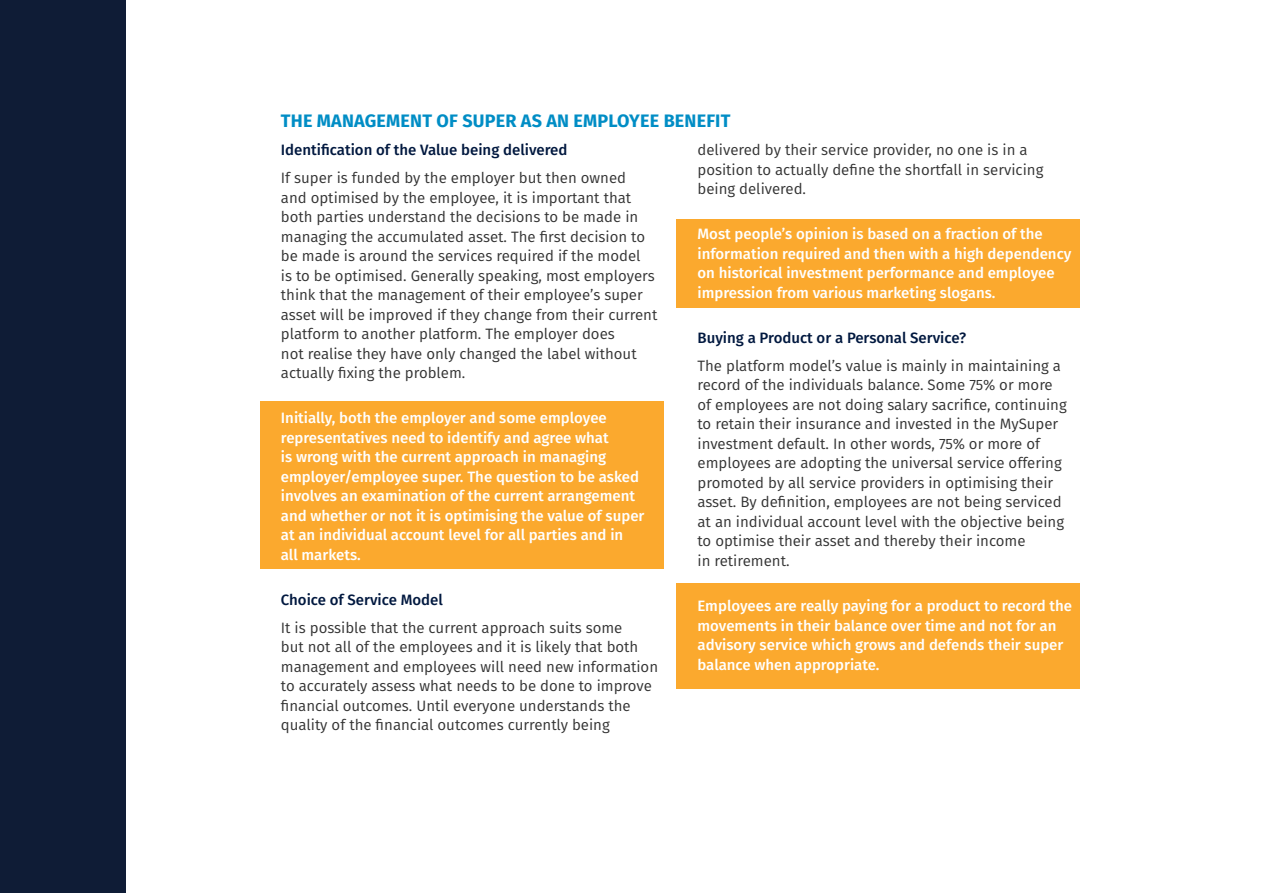
<style>
.page{position:relative;width:1263px;height:893px;background:#fff}
.page>*{position:absolute;margin:0;border:0;box-sizing:border-box;transform-origin:0 0}
.t1{font:700 18px "Fira Sans";letter-spacing:.01em;color:#008dc5}
.t2{font:15px/19.5px "Fira Sans";color:#333}
.t3{font:500 15px/19.5px "Fira Sans";color:#fff}
.t4{font:500 15px "Fira Sans";color:#00183f}
</style>
<div class="page">
<div style="left:676px;top:583px;width:404px;height:106px;background:#fba92e"></div>
<div style="left:260px;top:401px;width:403px;height:168px;background:#fba92e"></div>
<div style="left:676px;top:220px;width:404px;height:88px;background:#fba92e"></div>
<div style="left:0;top:0;width:125px;height:893px;background:#0f1c36"></div>
<p class="t1" style="left:281px;top:106px;width:451px">THE MANAGEMENT OF SUPER AS AN EMPLOYEE BENEFIT</p>
<p class="t4" style="left:281px;top:138px;width:288px">Identification of the Value being delivered</p>
<p class="t2" style="left:281px;top:168px;width:378px">If super is funded by the employer but then owned<br>and optimised by the employee, it is important that both parties understand the decisions to be made in managing the accumulated asset. The first decision to be made is around the services required if the model<br>is to be optimised. Generally speaking, most employers think that the management of their employee’s super asset will be improved if they change from their current platform to another platform. The employer does<br>not realise they have only changed the label without actually fixing the problem.</p>
<p class="t3" style="left:281px;top:408px;width:365px">Initially, both the employer and some employee representatives need to identify and agree what<br>is wrong with the current approach in managing employer/employee super. The question to be asked involves an examination of the current arrangement and whether or not it is optimising the value of super at an individual account level for all parties and in<br>all markets.</p>
<p class="t4" style="left:281px;top:588px;width:163px">Choice of Service Model</p>
<p class="t2" style="left:281px;top:618px;width:379px">It is possible that the current approach suits some<br>but not all of the employees and it is likely that both management and employees will need new information to accurately assess what needs to be done to improve financial outcomes. Until everyone understands the quality of the financial outcomes currently being</p>
<p class="t2" style="left:697px;top:140px;width:347px">delivered by their service provider, no one is in a position to actually define the shortfall in servicing being delivered.</p>
<p class="t3" style="left:697px;top:224px;width:375px">Most people’s opinion is based on a fraction of the information required and then with a high dependency on historical investment performance and employee impression from various marketing slogans.</p>
<p class="t4" style="left:697px;top:326px;width:270px">Buying a Product or a Personal Service?</p>
<p class="t2" style="left:697px;top:356px;width:371px">The platform model’s value is mainly in maintaining a record of the individuals balance. Some 75% or more of employees are not doing salary sacrifice, continuing to retain their insurance and invested in the MySuper investment default. In other words, 75% or more of employees are adopting the universal service offering promoted by all service providers in optimising their asset. By definition, employees are not being serviced at an individual account level with the objective being to optimise their asset and thereby their income<br>in retirement.</p>
<p class="t3" style="left:697px;top:595px;width:376px">Employees are really paying for a product to record the movements in their balance over time and not for an advisory service which grows and defends their super balance when appropriate.</p>
</div>
